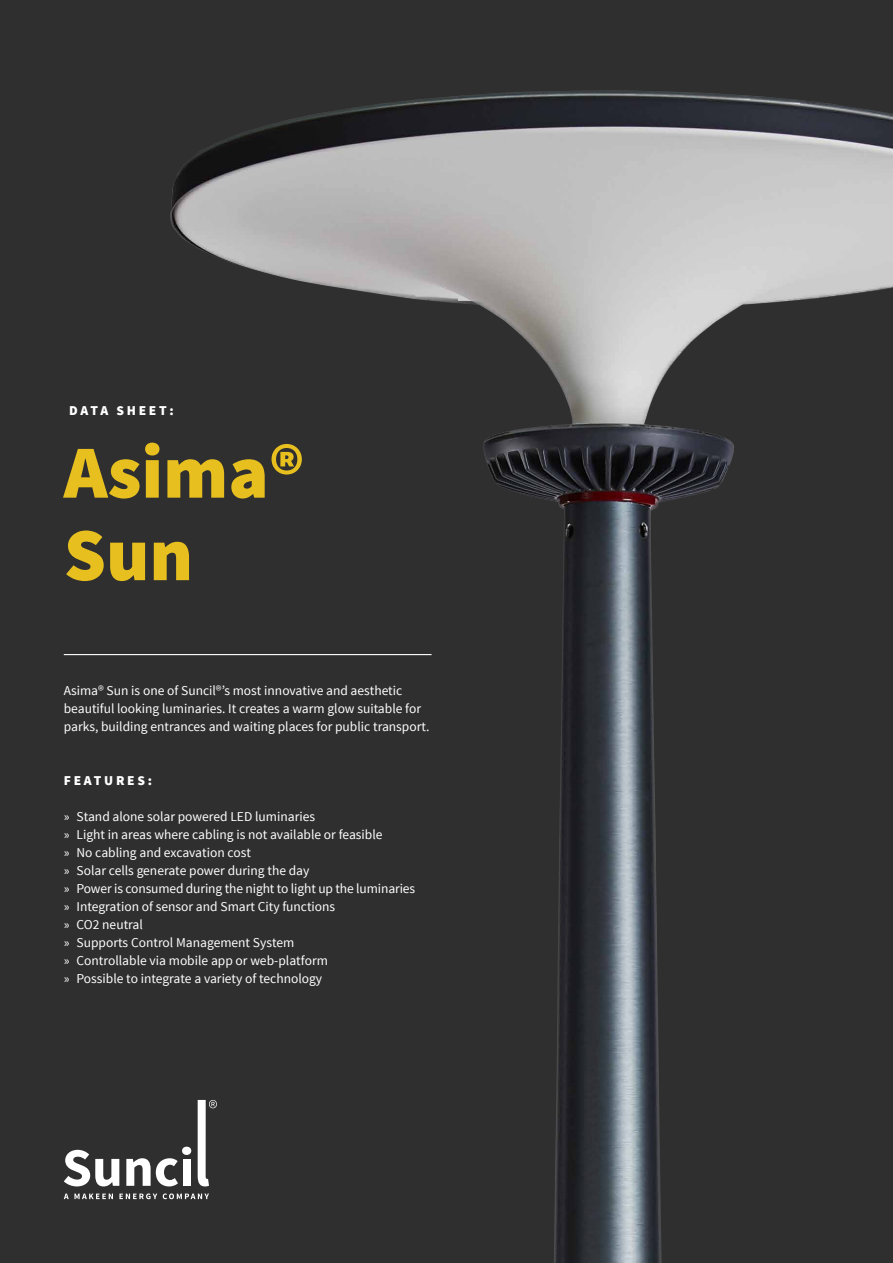
<style>
.page{position:relative;width:893px;height:1263px;background:#302f2f}
.page>*{position:absolute;margin:0;border:0;box-sizing:border-box;transform-origin:0 0}
.t1{font:900 75px/82.5px "Source Sans Pro";color:#e7c01f}
.t2{font:13.5px/18px "Source Sans Pro";color:#fff}
.t3{font:900 13.5px "Source Sans Pro";letter-spacing:.2em;color:#fff}
</style>
<div class="page">
<img style="left:170px;top:90px;width:723px;height:1173px">
<hr style="left:64px;top:654px;width:368px;height:1px;background:#fff">
<svg style="left:64px;top:1150px;width:55px;height:36px"></svg>
<svg style="left:126px;top:1158px;width:52px;height:28px"></svg>
<div style="left:182px;top:1147px;width:9px;height:8px;background:#fff;border-radius:50%"></div>
<div style="left:183px;top:1159px;width:8px;height:27px;background:#fff"></div>
<svg style="left:198px;top:1100px;width:19px;height:86px"></svg>
<svg style="left:64px;top:1193px;width:49px;height:6px"></svg>
<svg style="left:119px;top:1193px;width:38px;height:6px"></svg>
<svg style="left:163px;top:1193px;width:46px;height:6px"></svg>
<p class="t3" style="left:69px;top:402px;width:106px">DATA SHEET:</p>
<h1 class="t1" style="left:64px;top:435px;width:242px">Asima®<br>Sun</h1>
<p class="t2" style="left:64px;top:682px;width:367px">Asima® Sun is one of Suncil®’s most innovative and aesthetic beautiful looking luminaries. It creates a warm glow suitable for parks, building entrances and waiting places for public transport.</p>
<p class="t3" style="left:64px;top:772px;width:90px">FEATURES:</p>
<p class="t2" style="left:64px;top:808px;width:353px">» Stand alone solar powered LED luminaries<br>» Light in areas where cabling is not available or feasible<br>» No cabling and excavation cost<br>» Solar cells generate power during the day<br>» Power is consumed during the night to light up the luminaries » Integration of sensor and Smart City functions<br>» CO2 neutral<br>» Supports Control Management System<br>» Controllable via mobile app or web-platform<br>» Possible to integrate a variety of technology</p>
</div>
